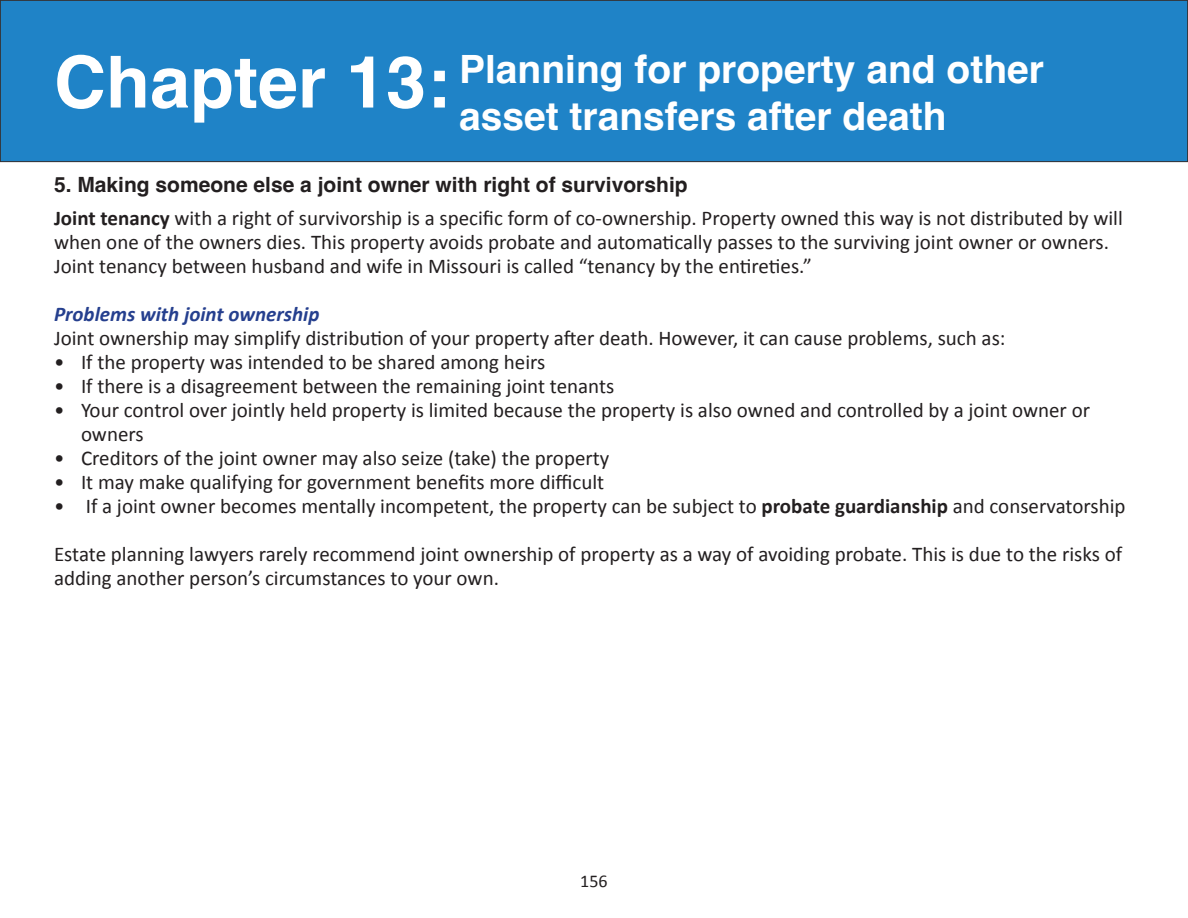
<style>
.page{position:relative;width:1188px;height:918px;background:#fff}
.page>*{position:absolute;margin:0;border:0;box-sizing:border-box;transform-origin:0 0}
.t1{font:700 72px "Helvetica";color:#fff}
.t2{font:700 39px/46.8px "Helvetica";color:#fff}
.t3{font:21px/24px "Calibri";color:#231f20}
.t4{font:700 21px "Helvetica";color:#231f20}
.t5{font:italic 700 21px "Calibri";color:#253f8e}
.t6{font:18px "Calibri";color:#231f20}
.s1{font-weight:700}
</style>
<div class="page">
<div style="left:0;top:0;width:1188px;height:162px;background:#1f83c7"></div>
<div style="left:0;top:0;width:1188px;height:162px;border:1px solid #231f20"></div>
<p class="t1" style="left:54px;top:38px;width:398px">Chapter 13:</p>
<p class="t2" style="left:459px;top:50px;width:587px">Planning for property and other asset transfers after death</p>
<p class="t4" style="left:54px;top:171px;width:635px">5. Making someone else a joint owner with right of survivorship</p>
<p class="t3" style="left:54px;top:206px;width:1070px"><span class="s1">Joint tenancy</span> with a right of survivorship is a specific form of co-ownership. Property owned this way is not distributed by will when one of the owners dies. This property avoids probate and automatically passes to the surviving joint owner or owners.<br>Joint tenancy between husband and wife in Missouri is called “tenancy by the entireties.”</p>
<p class="t5" style="left:54px;top:300px;width:267px">Problems with joint ownership</p>
<p class="t3" style="left:54px;top:326px;width:953px">Joint ownership may simplify distribution of your property after death. However, it can cause problems, such as:</p>
<p class="t3" style="left:54px;top:350px;width:493px">• If the property was intended to be shared among heirs</p>
<p class="t3" style="left:54px;top:374px;width:562px">• If there is a disagreement between the remaining joint tenants</p>
<p class="t3" style="left:81px;top:398px;width:1011px;text-indent:-27px">• Your control over jointly held property is limited because the property is also owned and controlled by a joint owner or owners</p>
<p class="t3" style="left:54px;top:446px;width:557px">• Creditors of the joint owner may also seize (take) the property</p>
<p class="t3" style="left:54px;top:470px;width:552px">• It may make qualifying for government benefits more difficult</p>
<p class="t3" style="left:54px;top:494px;width:1073px">• If a joint owner becomes mentally incompetent, the property can be subject to <span class="s1">probate guardianship</span> and conservatorship</p>
<p class="t3" style="left:54px;top:542px;width:1070px">Estate planning lawyers rarely recommend joint ownership of property as a way of avoiding probate. This is due to the risks of adding another person’s circumstances to your own.</p>
<p class="t6" style="left:580px;top:868px;width:29px">156</p>
</div>
